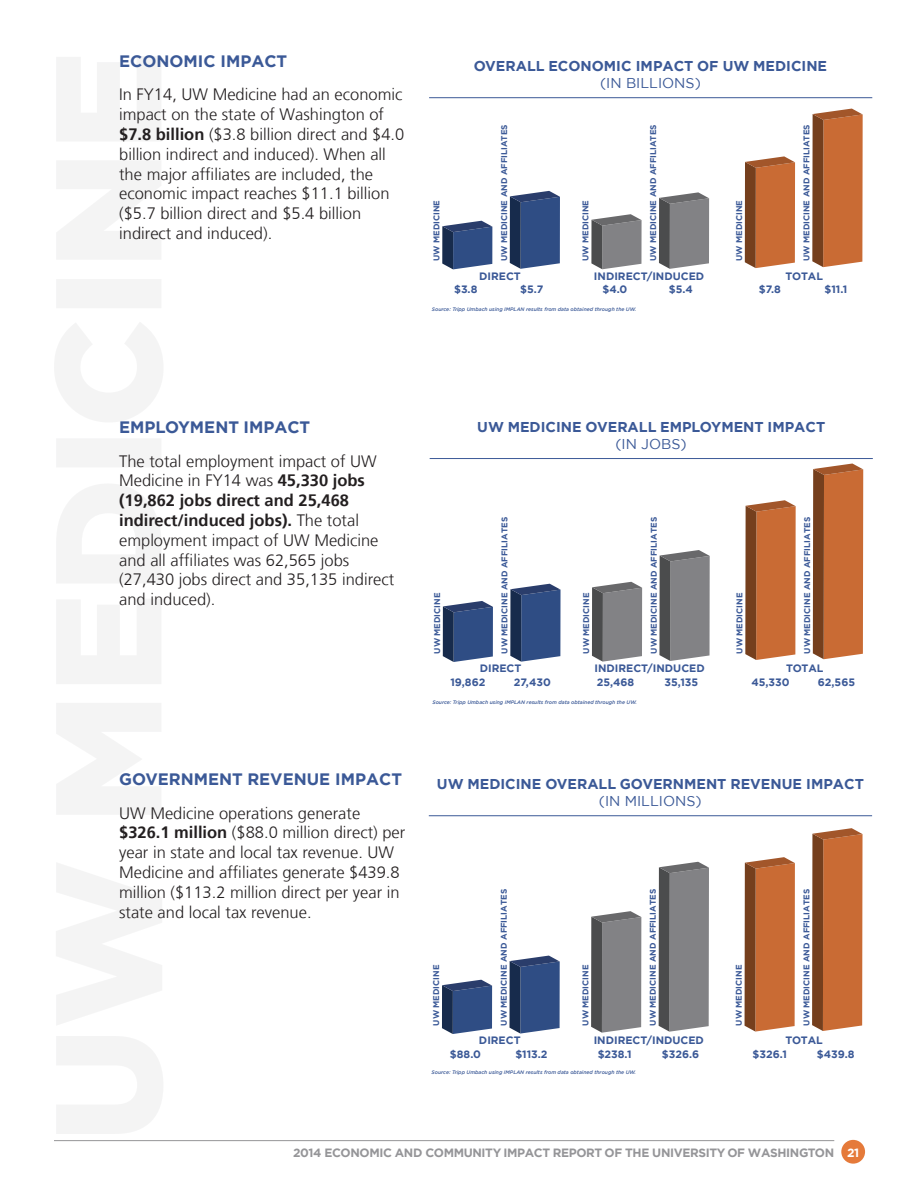
<style>
.page{position:relative;width:918px;height:1188px;background:#fff}
.page>*{position:absolute;margin:0;border:0;box-sizing:border-box;transform-origin:0 0}
.t1{font:300 16.5px/19.8px "Frutiger LT";color:#231f20}
.t2{font:700 16.5px/19.8px "Frutiger 65";color:#231f20}
.t3{font:700 16.5px "Gotham";color:#3b5997}
.t4{font:700 14.25px "Gotham";color:#3b5997}
.t5{font:14.25px "Gotham";color:#3b5997}
.t6{font:700 12px "Gotham";letter-spacing:-.03em;color:#959598}
.t7{font:700 10.65px/13.4px "Gotham";color:#3b5997}
.t8{font:700 8.25px "Gotham";color:#3b5997}
.t9{font:italic 500 5.1px "Gotham";color:#3b5997}
.s1{font-family:"Frutiger 65";font-weight:700}
.s2{font-family:"Frutiger LT";font-weight:300}
.s3{color:#fff}
</style>
<div class="page">
<hr style="left:54px;top:1140px;width:780px;height:1px;background:#959598">
<div style="left:841px;top:1140px;width:24px;height:24px;background:#e57a3a;border-radius:50%"></div>
<svg style="left:54px;top:57px;width:109px;height:1077px;fill:#f4f4f4"></svg>
<svg style="left:745px;top:156px;width:50px;height:112px;background:#b9693a"></svg>
<svg style="left:812px;top:109px;width:51px;height:158px;background:#b9693a"></svg>
<svg style="left:591px;top:214px;width:51px;height:55px;background:#858587"></svg>
<svg style="left:659px;top:192px;width:50px;height:77px;background:#808083"></svg>
<svg style="left:442px;top:221px;width:50px;height:48px;background:#415985"></svg>
<svg style="left:510px;top:191px;width:50px;height:78px;background:#3a5381"></svg>
<hr style="left:429px;top:97px;width:443px;height:1px;background:#3b5997">
<svg style="left:745px;top:500px;width:51px;height:160px;background:#ba6a3b"></svg>
<svg style="left:813px;top:464px;width:50px;height:195px;background:#b76535"></svg>
<svg style="left:592px;top:582px;width:50px;height:80px;background:#7f7f82"></svg>
<svg style="left:659px;top:550px;width:51px;height:111px;background:#7f7f81"></svg>
<svg style="left:443px;top:601px;width:50px;height:61px;background:#3e5683"></svg>
<svg style="left:510px;top:584px;width:51px;height:78px;background:#3d5683"></svg>
<hr style="left:430px;top:458px;width:443px;height:1px;background:#3b5997">
<svg style="left:745px;top:857px;width:50px;height:175px;background:#b86738"></svg>
<svg style="left:812px;top:828px;width:51px;height:203px;background:#b96838"></svg>
<svg style="left:591px;top:911px;width:50px;height:122px;background:#7c7d7f"></svg>
<svg style="left:659px;top:862px;width:50px;height:170px;background:#7a7b7d"></svg>
<svg style="left:442px;top:980px;width:50px;height:54px;background:#3f5784"></svg>
<svg style="left:510px;top:956px;width:50px;height:78px;background:#3b5482"></svg>
<hr style="left:429px;top:815px;width:443px;height:1px;background:#3b5997">
<p class="t3" style="left:119px;top:50px;width:170px">ECONOMIC IMPACT</p>
<p class="t1" style="left:119px;top:85px;width:287px">In FY14, UW Medicine had an economic impact on the state of Washington of <span class="s1">$7.8 billion</span> ($3.8 billion direct and $4.0 billion indirect and induced). When all the major affiliates are included, the economic impact reaches $11.1 billion ($5.7 billion direct and $5.4 billion indirect and induced).</p>
<p class="t4" style="left:474px;top:57px;width:355px">OVERALL ECONOMIC IMPACT OF UW MEDICINE</p>
<p class="t5" style="left:600px;top:74px;width:102px">(IN BILLIONS)</p>
<p class="t8" style="left:499px;top:261px;width:138px;rotate:-90deg">UW MEDICINE AND AFFILIATES</p>
<p class="t7" style="left:479px;top:269px;width:43px">DIRECT</p>
<p class="t8" style="left:648px;top:261px;width:138px;rotate:-90deg">UW MEDICINE AND AFFILIATES</p>
<p class="t8" style="left:431px;top:261px;width:62px;rotate:-90deg">UW MEDICINE</p>
<p class="t8" style="left:580px;top:261px;width:62px;rotate:-90deg">UW MEDICINE</p>
<p class="t7" style="left:602px;top:269px;width:103px;text-indent:-8px">INDIRECT/INDUCED $4.0</p>
<p class="t7" style="left:454px;top:282px;width:25px">$3.8</p>
<p class="t7" style="left:520px;top:282px;width:25px">$5.7</p>
<p class="t9" style="left:432px;top:306px;width:206px">Source: Tripp Umbach using IMPLAN results from data obtained through the UW.</p>
<p class="t7" style="left:669px;top:282px;width:26px">$5.4</p>
<p class="t8" style="left:734px;top:261px;width:62px;rotate:-90deg">UW MEDICINE</p>
<p class="t8" style="left:801px;top:261px;width:138px;rotate:-90deg">UW MEDICINE AND AFFILIATES</p>
<p class="t7" style="left:786px;top:269px;width:39px">TOTAL</p>
<p class="t7" style="left:759px;top:282px;width:24px">$7.8</p>
<p class="t7" style="left:824px;top:282px;width:24px">$11.1</p>
<p class="t3" style="left:119px;top:417px;width:193px">EMPLOYMENT IMPACT</p>
<p class="t1" style="left:119px;top:451px;width:259px">The total employment impact of UW<br>Medicine in FY14 was <span class="s1">45,330 jobs</span></p>
<p class="t2" style="left:119px;top:491px;width:241px">(19,862 jobs direct and 25,468 indirect/induced jobs). <span class="s2">The total</span></p>
<p class="t1" style="left:119px;top:531px;width:277px">employment impact of UW Medicine and all affiliates was 62,565 jobs (27,430 jobs direct and 35,135 indirect and induced).</p>
<p class="t4" style="left:477px;top:418px;width:349px">UW MEDICINE OVERALL EMPLOYMENT IMPACT</p>
<p class="t5" style="left:615px;top:435px;width:73px">(IN JOBS)</p>
<p class="t8" style="left:499px;top:654px;width:138px;rotate:-90deg">UW MEDICINE AND AFFILIATES</p>
<p class="t7" style="left:450px;top:662px;width:73px;text-indent:29px">DIRECT<br>19,862</p>
<p class="t8" style="left:648px;top:654px;width:138px;rotate:-90deg">UW MEDICINE AND AFFILIATES</p>
<p class="t8" style="left:432px;top:654px;width:62px;rotate:-90deg">UW MEDICINE</p>
<p class="t8" style="left:581px;top:654px;width:62px;rotate:-90deg">UW MEDICINE</p>
<p class="t7" style="left:595px;top:662px;width:112px">INDIRECT/INDUCED<br>25,468</p>
<p class="t7" style="left:514px;top:675px;width:38px">27,430</p>
<p class="t9" style="left:432px;top:699px;width:206px">Source: Tripp Umbach using IMPLAN results from data obtained through the UW.</p>
<p class="t7" style="left:665px;top:675px;width:35px">35,135</p>
<p class="t8" style="left:734px;top:654px;width:62px;rotate:-90deg">UW MEDICINE</p>
<p class="t8" style="left:802px;top:654px;width:138px;rotate:-90deg">UW MEDICINE AND AFFILIATES</p>
<p class="t7" style="left:751px;top:662px;width:74px;text-indent:35px">TOTAL<br>45,330</p>
<p class="t7" style="left:818px;top:675px;width:39px">62,565</p>
<p class="t3" style="left:119px;top:768px;width:284px">GOVERNMENT REVENUE IMPACT</p>
<p class="t1" style="left:119px;top:803px;width:288px">UW Medicine operations generate <span class="s1">$326.1 million</span> ($88.0 million direct) per year in state and local tax revenue. UW Medicine and affiliates generate $439.8 million ($113.2 million direct per year in state and local tax revenue.</p>
<p class="t4" style="left:437px;top:775px;width:429px">UW MEDICINE OVERALL GOVERNMENT REVENUE IMPACT</p>
<p class="t5" style="left:599px;top:792px;width:104px">(IN MILLIONS)</p>
<p class="t8" style="left:498px;top:1026px;width:138px;rotate:-90deg">UW MEDICINE AND AFFILIATES</p>
<p class="t7" style="left:450px;top:1034px;width:72px;text-indent:29px">DIRECT $88.0</p>
<p class="t8" style="left:648px;top:1026px;width:138px;rotate:-90deg">UW MEDICINE AND AFFILIATES</p>
<p class="t8" style="left:431px;top:1026px;width:62px;rotate:-90deg">UW MEDICINE</p>
<p class="t8" style="left:580px;top:1026px;width:62px;rotate:-90deg">UW MEDICINE</p>
<p class="t7" style="left:598px;top:1034px;width:108px;text-indent:-4px">INDIRECT/INDUCED $238.1</p>
<p class="t7" style="left:515px;top:1047px;width:34px">$113.2</p>
<p class="t9" style="left:432px;top:1068px;width:206px">Source: Tripp Umbach using IMPLAN results from data obtained through the UW.</p>
<p class="t7" style="left:662px;top:1047px;width:39px">$326.6</p>
<p class="t8" style="left:733px;top:1026px;width:62px;rotate:-90deg">UW MEDICINE</p>
<p class="t8" style="left:801px;top:1026px;width:138px;rotate:-90deg">UW MEDICINE AND AFFILIATES</p>
<p class="t7" style="left:753px;top:1034px;width:72px;text-indent:33px">TOTAL $326.1</p>
<p class="t7" style="left:817px;top:1047px;width:39px">$439.8</p>
<p class="t6" style="left:293px;top:1144px;width:568px">2014 ECONOMIC AND COMMUNITY IMPACT REPORT OF THE UNIVERSITY OF WASHINGTON <span class="s3">21</span></p>
</div>
